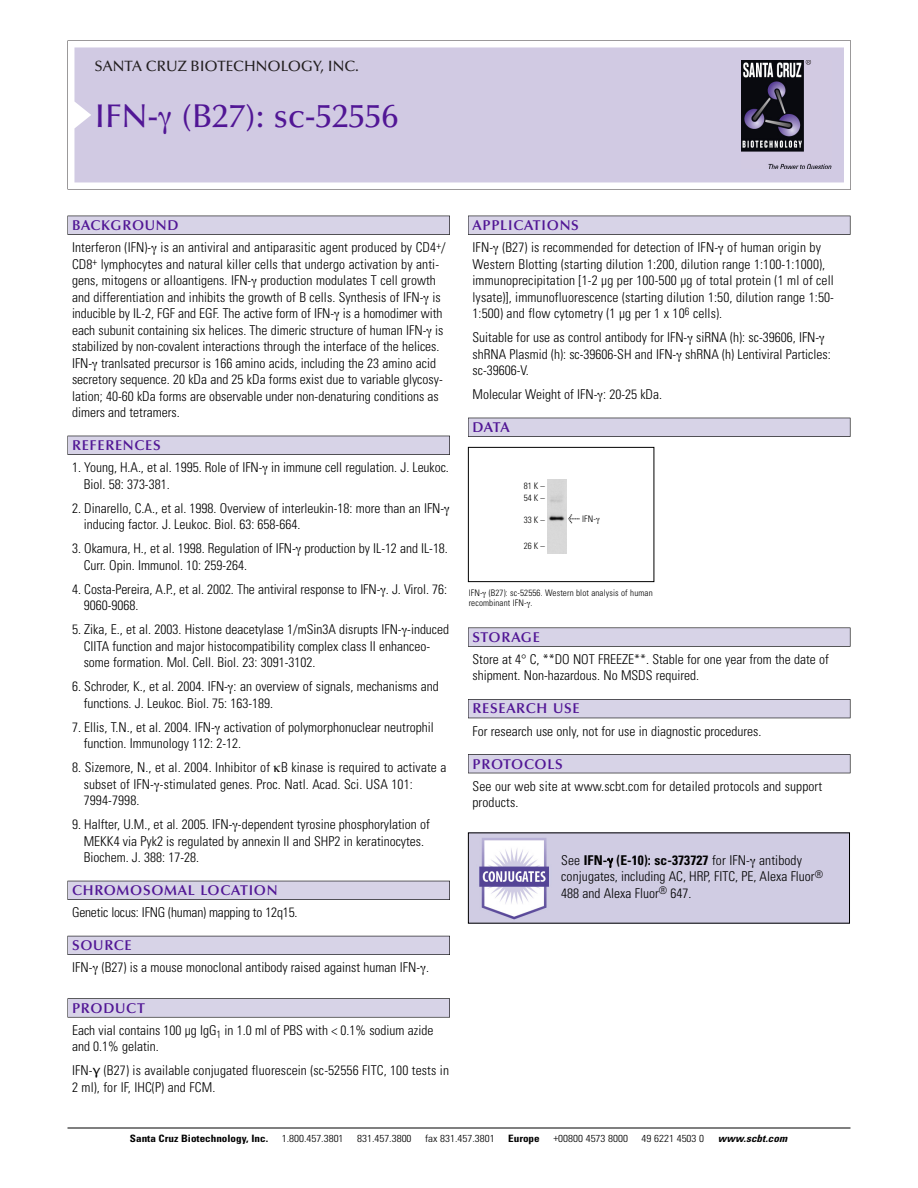
<style>
.page{position:relative;width:918px;height:1188px;background:#fff}
.page>*{position:absolute;margin:0;border:0;box-sizing:border-box;transform-origin:0 0}
.t1{font:500 33px "Optima";color:#511695}
.t2{font:500 15px "Optima";color:#231f20}
.t3{font:600 14.25px "Optima";letter-spacing:.05em;color:#511695}
.t4{font:300 condensed 13.5px/16.5px "Univers";color:#000}
.t5{font:300 condensed 10.2px "Univers";color:#000;scale:1.1 1}
.t6{font:700 condensed 10.2px "Univers";color:#000;scale:1.1 1}
.t7{font:italic 700 condensed 10.2px "Univers";letter-spacing:.005em;color:#000;scale:1.1 1}
.t8{font:300 condensed 9px/10.5px "Univers";letter-spacing:.015em;color:#000}
.s1{font-family:"Lucida Grande";font-weight:400;font-stretch:normal}
.s2{font-family:"Meta Plus";font-weight:400;font-stretch:normal;font-size:10.5px}
.s3{font-weight:700}
</style>
<div class="page">
<svg style="left:68px;top:40px;width:783px;height:149px"></svg>
<div style="left:74px;top:47px;width:770px;height:135px;background:#d1cae3"></div>
<img style="left:741px;top:60px;width:90px;height:108px">
<div style="left:68px;top:216px;width:382px;height:19px;background:#525155"></div>
<div style="left:68px;top:216px;width:381px;height:18px;background:#d7d3e7"></div>
<div style="left:68px;top:436px;width:382px;height:19px;background:#515055"></div>
<div style="left:68px;top:436px;width:381px;height:18px;background:#d7d3e7"></div>
<div style="left:68px;top:881px;width:382px;height:19px;background:#525158"></div>
<div style="left:68px;top:881px;width:381px;height:18px;background:#d7d3e7"></div>
<div style="left:68px;top:936px;width:382px;height:19px;background:#54535a"></div>
<div style="left:68px;top:936px;width:381px;height:18px;background:#d7d3e7"></div>
<svg style="left:68px;top:998px;width:382px;height:20px"></svg>
<div style="left:68px;top:999px;width:381px;height:18px;background:#d7d3e7"></div>
<div style="left:468px;top:216px;width:382px;height:19px;background:#525155"></div>
<div style="left:468px;top:216px;width:382px;height:18px;background:#d7d3e7"></div>
<div style="left:468px;top:418px;width:382px;height:19px;background:#515055"></div>
<div style="left:468px;top:418px;width:382px;height:18px;background:#d7d3e7"></div>
<div style="left:468px;top:628px;width:382px;height:19px;background:#575759"></div>
<div style="left:468px;top:628px;width:382px;height:18px;background:#d7d3e7"></div>
<div style="left:468px;top:699px;width:382px;height:19px;background:#525158"></div>
<div style="left:468px;top:700px;width:382px;height:18px;background:#d7d3e7"></div>
<div style="left:468px;top:754px;width:382px;height:19px;background:#525156"></div>
<div style="left:468px;top:755px;width:382px;height:18px;background:#d7d3e7"></div>
<hr style="left:68px;top:1128px;width:782px;height:1px;background:#000">
<img style="left:470px;top:834px;width:378px;height:88px">
<div style="left:468px;top:447px;width:186px;height:135px;border:1px solid #000"></div>
<img style="left:547px;top:479px;width:19px;height:74px">
<svg style="left:159px;top:112px;width:12px;height:22px"></svg>
<svg style="left:608px;top:858px;width:5px;height:9px"></svg>
<svg style="left:750px;top:858px;width:5px;height:10px"></svg>
<p class="t2" style="left:94px;top:61px;width:266px">SANTA CRUZ BIOTECHNOLOGY, INC.</p>
<h1 class="t1" style="left:94px;top:103px;width:305px">IFN- (B27): sc-52556</h1>
<p class="t3" style="left:72px;top:219px;width:108px">BACKGROUND</p>
<p class="t4" style="left:72px;top:240px;width:375px">Interferon (IFN)- is an antiviral and antiparasitic agent produced by CD4<sup>+</sup>/ CD8<sup>+</sup> lymphocytes and natural killer cells that undergo activation by anti&shy;gens, mitogens or alloantigens. IFN- production modulates T cell growth and differentiation and inhibits the growth of B cells. Synthesis of IFN- is inducible by IL-2, FGF and EGF. The active form of IFN- is a homodimer with each subunit containing six helices. The dimeric structure of human IFN- is stabilized by non-covalent interactions through the interface of the helices.<br>IFN- tranlsated precursor is 166 amino acids, including the 23 amino acid secretory sequence. 20 kDa and 25 kDa forms exist due to variable glycosy&shy;lation; 40-60 kDa forms are observable under non-denaturing conditions as dimers and tetramers.</p>
<p class="t3" style="left:72px;top:440px;width:90px">REFERENCES</p>
<p class="t4" style="left:84px;top:460px;width:367px;text-indent:-12px">1. Young, H.A., et al. 1995. Role of IFN- in immune cell regulation. J. Leukoc.<br>Biol. 58: 373-381.</p>
<p class="t4" style="left:84px;top:501px;width:362px;text-indent:-12px">2. Dinarello, C.A., et al. 1998. Overview of interleukin-18: more than an IFN&shy;inducing factor. J. Leukoc. Biol. 63: 658-664.</p>
<p class="t4" style="left:84px;top:541px;width:366px;text-indent:-12px">3. Okamura, H., et al. 1998. Regulation of IFN- production by IL-12 and IL-18.<br>Curr. Opin. Immunol. 10: 259-264.</p>
<p class="t4" style="left:84px;top:582px;width:365px;text-indent:-12px">4. Costa-Pereira, A.P., et al. 2002. The antiviral response to IFN- . J. Virol. 76:<br>9060-9068.</p>
<p class="t4" style="left:84px;top:622px;width:367px;text-indent:-12px">5. Zika, E., et al. 2003. Histone deacetylase 1/mSin3A disrupts IFN- -induced<br>CIITA function and major histocompatibility complex class II enhanceo&shy;some formation. Mol. Cell. Biol. 23: 3091-3102.</p>
<p class="t4" style="left:84px;top:679px;width:357px;text-indent:-12px">6. Schroder, K., et al. 2004. IFN- : an overview of signals, mechanisms and functions. J. Leukoc. Biol. 75: 163-189.</p>
<p class="t4" style="left:84px;top:720px;width:352px;text-indent:-12px">7. Ellis, T.N., et al. 2004. IFN- activation of polymorphonuclear neutrophil function. Immunology 112: 2-12.</p>
<p class="t4" style="left:84px;top:760px;width:364px;text-indent:-12px">8. Sizemore, N., et al. 2004. Inhibitor of B kinase is required to activate a subset of IFN- -stimulated genes. Proc. Natl. Acad. Sci. USA 101:<br>7994-7998.</p>
<p class="t4" style="left:84px;top:817px;width:348px;text-indent:-12px">9. Halfter, U.M., et al. 2005. IFN- -dependent tyrosine phosphorylation of<br>MEKK4 via Pyk2 is regulated by annexin II and SHP2 in keratinocytes.<br>Biochem. J. 388: 17-28.</p>
<p class="t3" style="left:72px;top:885px;width:207px">CHROMOSOMAL LOCATION</p>
<p class="t4" style="left:72px;top:905px;width:227px">Genetic locus: IFNG (human) mapping to 12q15.</p>
<p class="t3" style="left:72px;top:940px;width:61px">SOURCE</p>
<p class="t4" style="left:72px;top:960px;width:359px">IFN- (B27) is a mouse monoclonal antibody raised against human IFN- .</p>
<p class="t3" style="left:72px;top:1002px;width:74px">PRODUCT</p>
<p class="t4" style="left:72px;top:1023px;width:363px">Each vial contains 100 µg IgG<sub>1</sub> in 1.0 ml of PBS with &lt; 0.1% sodium azide and 0.1% gelatin.</p>
<p class="t4" style="left:72px;top:1063px;width:379px">IFN-<span class="s1">γ</span> (B27) is available conjugated fluorescein (sc-52556 FITC, 100 tests in<br>2 ml), for IF, IHC(P) and FCM.</p>
<p class="t3" style="left:473px;top:219px;width:108px">APPLICATIONS</p>
<p class="t4" style="left:473px;top:240px;width:363px">IFN- (B27) is recommended for detection of IFN- of human origin by Western Blotting (starting dilution 1:200, dilution range 1:100-1:1000), immunoprecipitation [1-2 µg per 100-500 µg of total protein (1 ml of cell lysate)], immunofluorescence (starting dilution 1:50, dilution range 1:50- 1:500) and flow cytometry (1 µg per 1 x 10<sup>6</sup> cells).</p>
<p class="t4" style="left:473px;top:330px;width:360px">Suitable for use as control antibody for IFN- siRNA (h): sc-39606, IFN&shy;shRNA Plasmid (h): sc-39606-SH and IFN- shRNA (h) Lentiviral Particles: sc-39606-V.</p>
<p class="t4" style="left:473px;top:387px;width:191px">Molecular Weight of IFN- : 20-25 kDa.</p>
<p class="t3" style="left:473px;top:422px;width:39px">DATA</p>
<p class="t8" style="left:524px;top:481px;width:23px;line-height:12px">81K–<br>54K–</p>
<p class="t8" style="left:524px;top:516px;width:23px">33K–</p>
<p class="t8" style="left:524px;top:541px;width:23px">26K–</p>
<p class="t8" style="left:568px;top:514px;width:29px"><span class="s2">&lt;</span> IFN-</p>
<p class="t8" style="left:469px;top:588px;width:186px">IFN- (B27): sc-52556. Western blot analysis of human recombinant IFN- .</p>
<p class="t3" style="left:473px;top:631px;width:69px">STORAGE</p>
<p class="t4" style="left:473px;top:652px;width:358px">Store at 4° C, **DO NOT FREEZE**. Stable for one year from the date of shipment. Non-hazardous. No MSDS required.</p>
<p class="t3" style="left:473px;top:703px;width:109px">RESEARCH USE</p>
<p class="t4" style="left:473px;top:724px;width:290px">For research use only, not for use in diagnostic procedures.</p>
<p class="t3" style="left:473px;top:758px;width:92px">PROTOCOLS</p>
<p class="t4" style="left:473px;top:779px;width:351px">See our web site at www.scbt.com for detailed protocols and support products.</p>
<p class="t4" style="left:561px;top:853px;width:263px">See <span class="s3">IFN- (E-10): sc-373727</span> for IFN- antibody conjugates, including AC, HRP, FITC, PE, Alexa Fluor<sup>®<br></sup>488 and Alexa Fluor<sup>®</sup> 647.</p>
<p class="t6" style="left:130px;top:1135px;width:127px">Santa Cruz Biotechnology, Inc.</p>
<p class="t5" style="left:282px;top:1135px;width:58px">1.800.457.3801</p>
<p class="t5" style="left:357px;top:1135px;width:51px">831.457.3800</p>
<p class="t5" style="left:425px;top:1135px;width:65px">fax 831.457.3801</p>
<p class="t6" style="left:508px;top:1135px;width:30px">Europe</p>
<p class="t5" style="left:553px;top:1135px;width:69px">+00800 4573 8000</p>
<p class="t5" style="left:642px;top:1135px;width:58px">49 6221 4503 0</p>
<p class="t7" style="left:718px;top:1135px;width:64px">www.scbt.com</p>
</div>
